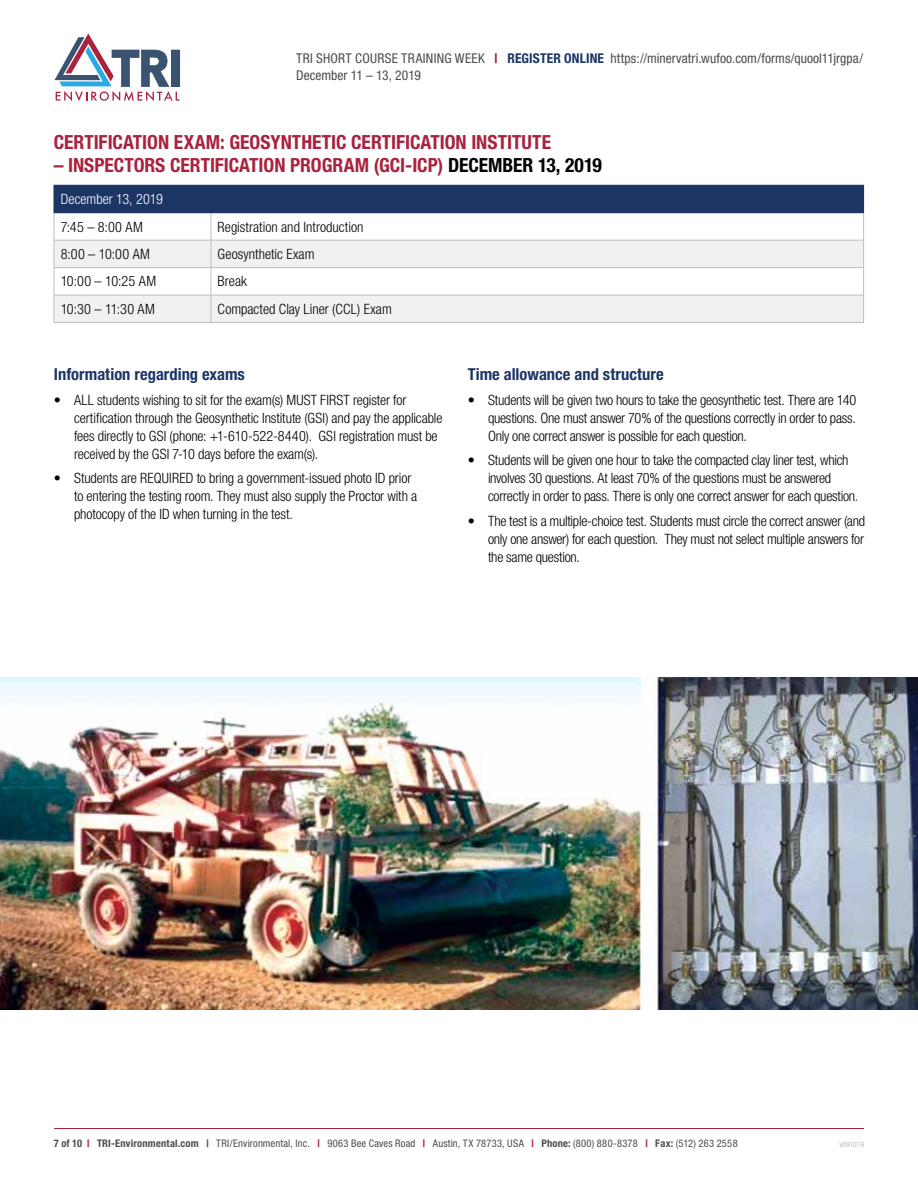
<style>
.page{position:relative;width:918px;height:1188px;background:#fff}
.page>*{position:absolute;margin:0;border:0;box-sizing:border-box;transform-origin:0 0}
.t1{font:700 condensed 19.5px "Helvetica Neue LT Std";color:#a9233e}
.t2{font:700 condensed 16.5px "Helvetica Neue LT Std";color:#1c3564}
.t3{font:300 condensed 14.25px/18px "Helvetica Neue LT Std";letter-spacing:-.01em;color:#000}
.t4{font:300 condensed 14.25px "Helvetica Neue LT Std";color:#fff}
.t5{font:condensed 13.5px "Helvetica Neue LT Std";letter-spacing:.01em;color:#4d4d4f}
.t6{font:condensed 10.5px "Helvetica Neue LT Std";letter-spacing:.02em;color:#4d4d4f}
.t7{font:condensed 7.5px "Helvetica Neue LT Std";color:#bcbec0}
.s1{font-weight:700;color:#a9233e}
.s2{font-weight:700;color:#1c3564}
.s3{color:#000}
.s4{font-weight:700}
</style>
<div class="page">
<hr style="left:54px;top:1128px;width:810px;height:1px;background:#a9233e">
<svg style="left:55px;top:34px;width:125px;height:67px"></svg>
<div style="left:54px;top:185px;width:810px;height:28px;background:#1c3564"></div>
<svg style="left:55px;top:241px;width:808px;height:81px;fill:#f1f1f2"></svg>
<hr style="left:54px;top:240px;width:157px;height:1px;background:#bcbec0">
<hr style="left:211px;top:240px;width:653px;height:1px;background:#bcbec0">
<hr style="left:54px;top:267px;width:157px;height:1px;background:#bcbec0">
<hr style="left:211px;top:267px;width:653px;height:1px;background:#bcbec0">
<hr style="left:54px;top:295px;width:157px;height:1px;background:#bcbec0">
<hr style="left:211px;top:295px;width:653px;height:1px;background:#bcbec0">
<svg style="left:211px;top:213px;width:1px;height:109px"></svg>
<hr style="left:54px;top:322px;width:157px;height:1px;background:#bcbec0">
<hr style="left:211px;top:322px;width:653px;height:1px;background:#bcbec0">
<svg style="left:54px;top:213px;width:1px;height:109px"></svg>
<svg style="left:863px;top:213px;width:1px;height:109px"></svg>
<img style="left:0;top:677px;width:918px;height:333px">
<p class="t5" style="left:296px;top:51px;width:569px">TRI SHORT COURSE TRAINING WEEK <span class="s1">|</span> <span class="s2">REGISTER ONLINE</span> https://minervatri.wufoo.com/forms/quool11jrgpa/</p>
<p class="t5" style="left:296px;top:68px;width:126px">December 11 – 13, 2019</p>
<h1 class="t1" style="left:54px;top:130px;width:499px">CERTIFICATION EXAM: GEOSYNTHETIC CERTIFICATION INSTITUTE</h1>
<h1 class="t1" style="left:54px;top:154px;width:550px">– INSPECTORS CERTIFICATION PROGRAM (GCI-ICP) <span class="s3">DECEMBER 13, 2019</span></h1>
<p class="t4" style="left:61px;top:191px;width:104px">December 13, 2019</p>
<p class="t3" style="left:61px;top:217px;width:84px">7:45 – 8:00 AM</p>
<p class="t3" style="left:218px;top:217px;width:147px">Registration and Introduction</p>
<p class="t3" style="left:61px;top:245px;width:91px">8:00 – 10:00 AM</p>
<p class="t3" style="left:218px;top:245px;width:98px">Geosynthetic Exam</p>
<p class="t3" style="left:61px;top:272px;width:97px">10:00 – 10:25 AM</p>
<p class="t3" style="left:218px;top:272px;width:31px">Break</p>
<p class="t3" style="left:61px;top:300px;width:96px">10:30 – 11:30 AM</p>
<p class="t3" style="left:218px;top:300px;width:176px">Compacted Clay Liner (CCL) Exam</p>
<p class="t2" style="left:54px;top:364px;width:193px">Information regarding exams</p>
<p class="t3" style="left:74px;top:390px;width:370px;text-indent:-20px">• ALL students wishing to sit for the exam(s) MUST FIRST register for certification through the Geosynthetic Institute (GSI) and pay the applicable fees directly to GSI (phone: +1-610-522-8440). GSI registration must be received by the GSI 7-10 days before the exam(s).</p>
<p class="t3" style="left:74px;top:469px;width:345px;text-indent:-20px">• Students are REQUIRED to bring a government-issued photo ID prior to entering the testing room. They must also supply the Proctor with a photocopy of the ID when turning in the test.</p>
<p class="t2" style="left:468px;top:364px;width:197px">Time allowance and structure</p>
<p class="t3" style="left:488px;top:390px;width:370px;text-align:justify;text-indent:-20px">• Students will be given two hours to take the geosynthetic test. There are 140 questions. One must answer 70% of the questions correctly in order to pass.<br>Only one correct answer is possible for each question.</p>
<p class="t3" style="left:488px;top:451px;width:372px;text-indent:-20px">• Students will be given one hour to take the compacted clay liner test, which involves 30 questions. At least 70% of the questions must be answered correctly in order to pass. There is only one correct answer for each question.</p>
<p class="t3" style="left:488px;top:512px;width:379px;text-align:justify;text-indent:-20px">• The test is a multiple-choice test. Students must circle the correct answer (and only one answer) for each question. They must not select multiple answers for the same question.</p>
<p class="t6" style="left:54px;top:1137px;width:685px"><span class="s4">7 of 10</span> <span class="s1">|</span> <span class="s4">TRI-Environmental.com</span> <span class="s1">|</span> TRI/Environmental, Inc. <span class="s1">|</span> 9063 Bee Caves Road <span class="s1">|</span> Austin, TX 78733, USA <span class="s1">|</span> <span class="s4">Phone:</span> (800) 880-8378 <span class="s1">|</span> <span class="s4">Fax:</span> (512) 263 2558</p>
<p class="t7" style="left:839px;top:1140px;width:26px">v091019</p>
</div>
